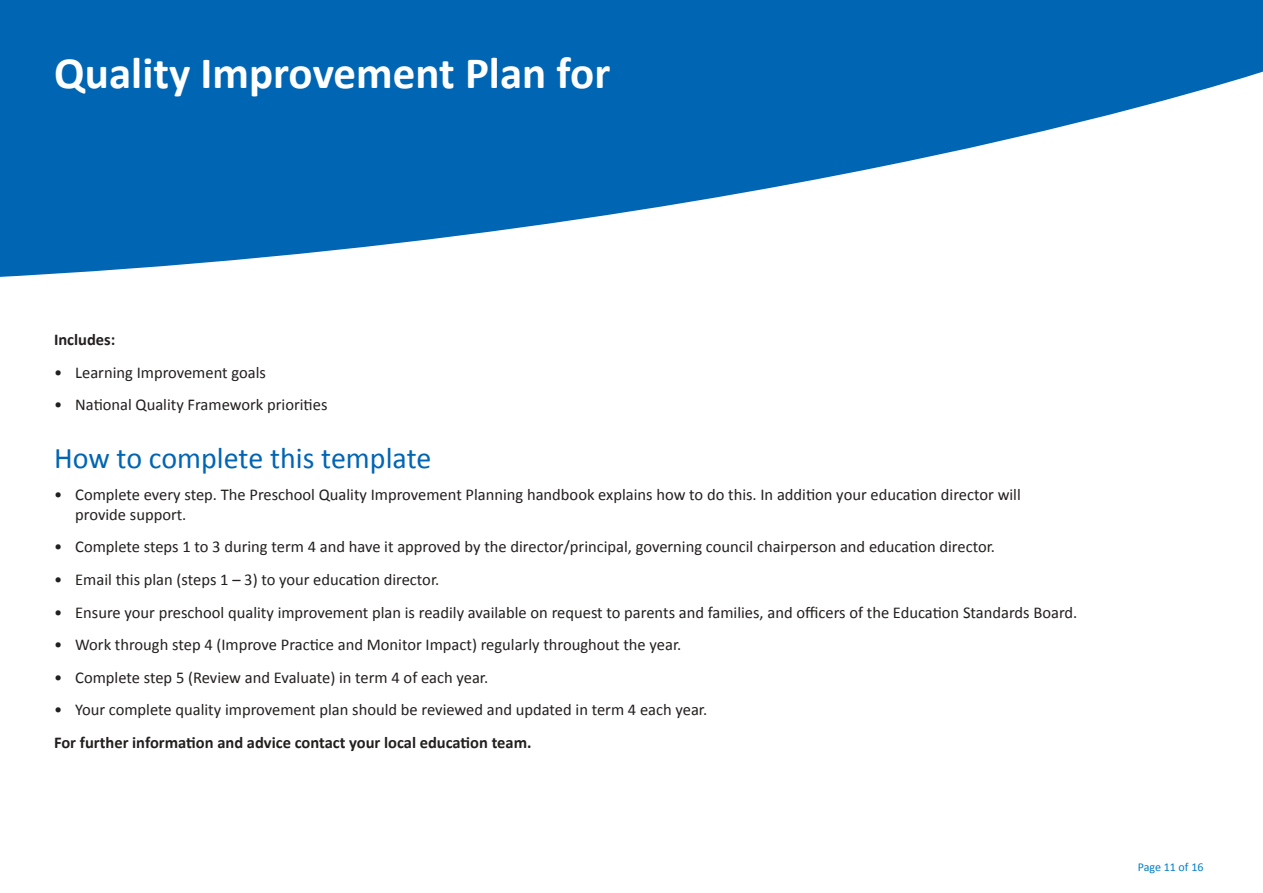
<style>
.page{position:relative;width:1263px;height:893px;background:#fff}
.page>*{position:absolute;margin:0;border:0;box-sizing:border-box;transform-origin:0 0}
.t1{font:700 45px "Calibri";color:#fff}
.t2{font:30px "Calibri";color:#0065b3}
.t3{font:16.5px/19.8px "Calibri";color:#241f1f}
.t4{font:700 16.5px "Calibri";color:#241f1f}
.t5{font:12px "Calibri";color:#007ec6}
</style>
<div class="page">
<svg style="left:0;top:0;width:1263px;height:277px;fill:#0066b3"></svg>
<h1 class="t1" style="left:54px;top:44px;width:558px">Quality Improvement Plan for</h1>
<p class="t4" style="left:54px;top:329px;width:63px">Includes:</p>
<p class="t3" style="left:54px;top:362px;width:213px">• Learning Improvement goals</p>
<p class="t3" style="left:54px;top:395px;width:275px">• National Quality Framework priorities</p>
<h2 class="t2" style="left:54px;top:439px;width:379px">How to complete this template</h2>
<p class="t3" style="left:75px;top:485px;width:947px;text-indent:-21px">• Complete every step. The Preschool Quality Improvement Planning handbook explains how to do this. In addition your education director will provide support.</p>
<p class="t3" style="left:54px;top:537px;width:942px">• Complete steps 1 to 3 during term 4 and have it approved by the director/principal, governing council chairperson and education director.</p>
<p class="t3" style="left:54px;top:570px;width:387px">• Email this plan (steps 1 – 3) to your education director.</p>
<p class="t3" style="left:54px;top:602px;width:1025px">• Ensure your preschool quality improvement plan is readily available on request to parents and families, and officers of the Education Standards Board.</p>
<p class="t3" style="left:54px;top:635px;width:629px">• Work through step 4 (Improve Practice and Monitor Impact) regularly throughout the year.</p>
<p class="t3" style="left:54px;top:667px;width:436px">• Complete step 5 (Review and Evaluate) in term 4 of each year.</p>
<p class="t3" style="left:54px;top:700px;width:655px">• Your complete quality improvement plan should be reviewed and updated in term 4 each year.</p>
<p class="t4" style="left:54px;top:732px;width:479px">For further information and advice contact your local education team.</p>
<p class="t5" style="left:1138px;top:859px;width:67px">Page 11 of 16</p>
</div>
